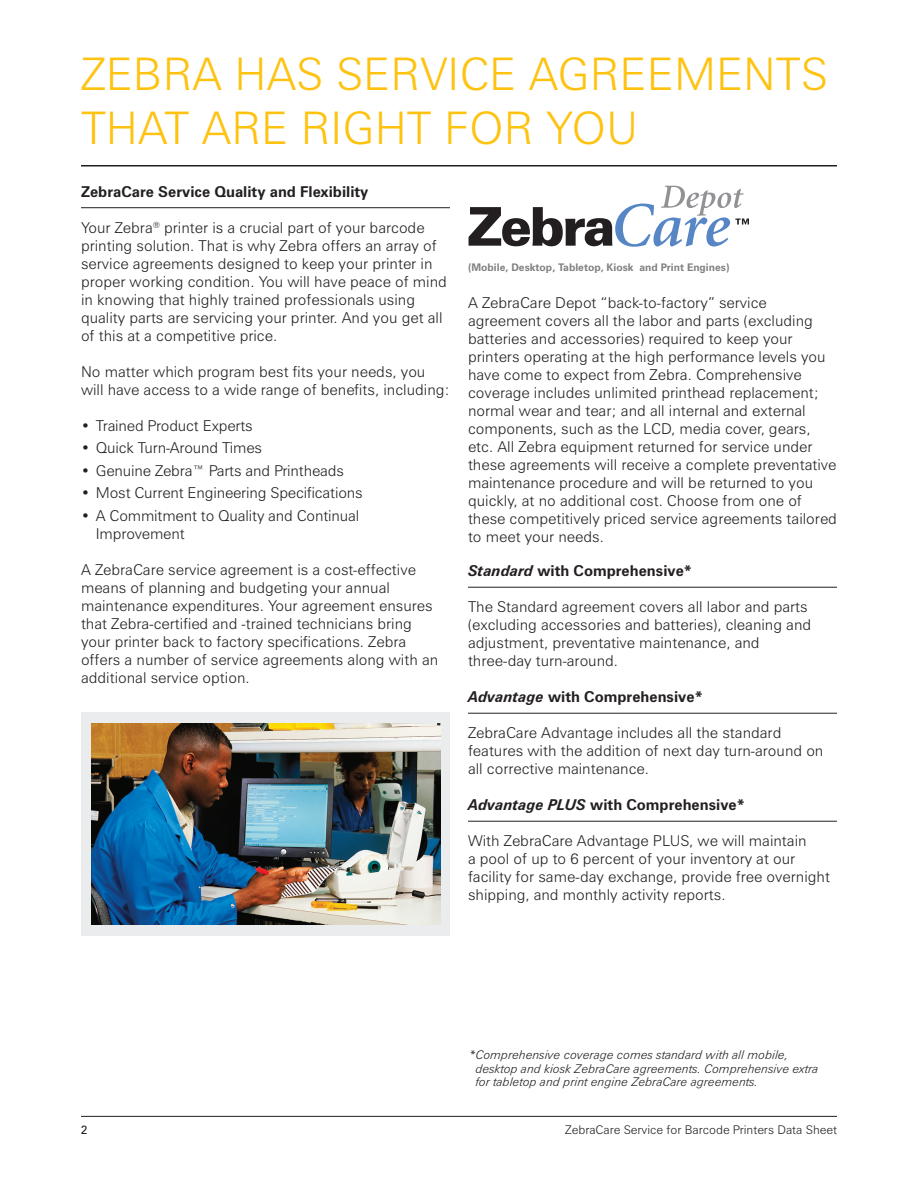
<style>
.page{position:relative;width:918px;height:1188px;background:#fff}
.page>*{position:absolute;margin:0;border:0;box-sizing:border-box;transform-origin:0 0}
.t1{font:300 45px/54px "Zurich BT";color:#fec210}
.t2{font:300 15px/18px "Zurich BT";color:#231f20}
.t3{font:700 15px "Zurich BT";color:#231f20}
.t4{font:italic 300 12px/13.5px "Zurich BT";color:#231f20}
.t5{font:300 12px "Zurich BT";color:#231f20}
.t6{font:12px "Zurich BT";color:#231f20}
.t7{font:700 10.5px "Zurich BT";color:#808083}
.s1{font-style:italic}
</style>
<div class="page">
<div style="left:81px;top:712px;width:369px;height:224px;background:#ebeced"></div>
<hr style="left:81px;top:207px;width:369px;height:1px;background:#231f20">
<hr style="left:81px;top:165px;width:756px;height:1px;background:#231f20">
<hr style="left:81px;top:1116px;width:756px;height:1px;background:#231f20">
<hr style="left:468px;top:587px;width:369px;height:1px;background:#231f20">
<hr style="left:468px;top:713px;width:369px;height:1px;background:#231f20">
<hr style="left:468px;top:821px;width:369px;height:1px;background:#231f20">
<img style="left:92px;top:723px;width:348px;height:202px">
<svg style="left:469px;top:186px;width:280px;height:61px"></svg>
<h1 class="t1" style="left:81px;top:47px;width:749px">ZEBRA HAS SERVICE AGREEMENTS<br>THAT ARE RIGHT FOR YOU</h1>
<p class="t3" style="left:81px;top:182px;width:289px">ZebraCare Service Quality and Flexibility</p>
<p class="t2" style="left:81px;top:218px;width:367px">Your Zebra<sup>®</sup> printer is a crucial part of your barcode printing solution. That is why Zebra offers an array of service agreements designed to keep your printer in proper working condition. You will have peace of mind in knowing that highly trained professionals using quality parts are servicing your printer. And you get all of this at a competitive price.</p>
<p class="t2" style="left:81px;top:362px;width:370px">No matter which program best fits your needs, you will have access to a wide range of benefits, including:</p>
<p class="t2" style="left:81px;top:416px;width:173px">• Trained Product Experts</p>
<p class="t2" style="left:81px;top:439px;width:183px">• Quick Turn-Around Times</p>
<p class="t2" style="left:81px;top:461px;width:264px">• Genuine Zebra™ Parts and Printheads</p>
<p class="t2" style="left:81px;top:484px;width:283px">• Most Current Engineering Specifications</p>
<p class="t2" style="left:96px;top:506px;width:265px;text-indent:-15px">• A Commitment to Quality and Continual<br>Improvement</p>
<p class="t7" style="left:468px;top:261px;width:263px">(Mobile, Desktop, Tabletop, Kiosk and Print Engines)</p>
<p class="t2" style="left:468px;top:293px;width:371px">A ZebraCare Depot “back-to-factory” service agreement covers all the labor and parts (excluding batteries and accessories) required to keep your printers operating at the high performance levels you have come to expect from Zebra. Comprehensive coverage includes unlimited printhead replacement; normal wear and tear; and all internal and external components, such as the LCD, media cover, gears, etc. All Zebra equipment returned for service under these agreements will receive a complete preventative maintenance procedure and will be returned to you quickly, at no additional cost. Choose from one of these competitively priced service agreements tailored to meet your needs.</p>
<p class="t2" style="left:81px;top:561px;width:359px">A ZebraCare service agreement is a cost-effective means of planning and budgeting your annual maintenance expenditures. Your agreement ensures that Zebra-certified and -trained technicians bring your printer back to factory specifications. Zebra offers a number of service agreements along with an additional service option.</p>
<p class="t3" style="left:468px;top:562px;width:226px"><span class="s1">Standard</span> with Comprehensive*</p>
<p class="t2" style="left:468px;top:598px;width:345px">The Standard agreement covers all labor and parts (excluding accessories and batteries), cleaning and adjustment, preventative maintenance, and three-day turn-around.</p>
<p class="t3" style="left:468px;top:688px;width:236px"><span class="s1">Advantage</span> with Comprehensive*</p>
<p class="t2" style="left:468px;top:724px;width:357px">ZebraCare Advantage includes all the standard features with the addition of next day turn-around on all corrective maintenance.</p>
<p class="t3" style="left:468px;top:796px;width:278px"><span class="s1">Advantage PLUS</span> with Comprehensive*</p>
<p class="t2" style="left:468px;top:832px;width:363px">With ZebraCare Advantage PLUS, we will maintain<br>a pool of up to 6 percent of your inventory at our facility for same-day exchange, provide free overnight shipping, and monthly activity reports.</p>
<p class="t4" style="left:476px;top:1048px;width:344px;text-indent:-6px">*Comprehensive coverage comes standard with all mobile, desktop and kiosk ZebraCare agreements. Comprehensive extra for tabletop and print engine ZebraCare agreements.</p>
<p class="t6" style="left:81px;top:1122px;width:8px">2</p>
<p class="t5" style="left:565px;top:1122px;width:273px">ZebraCare Service for Barcode Printers Data Sheet</p>
</div>
